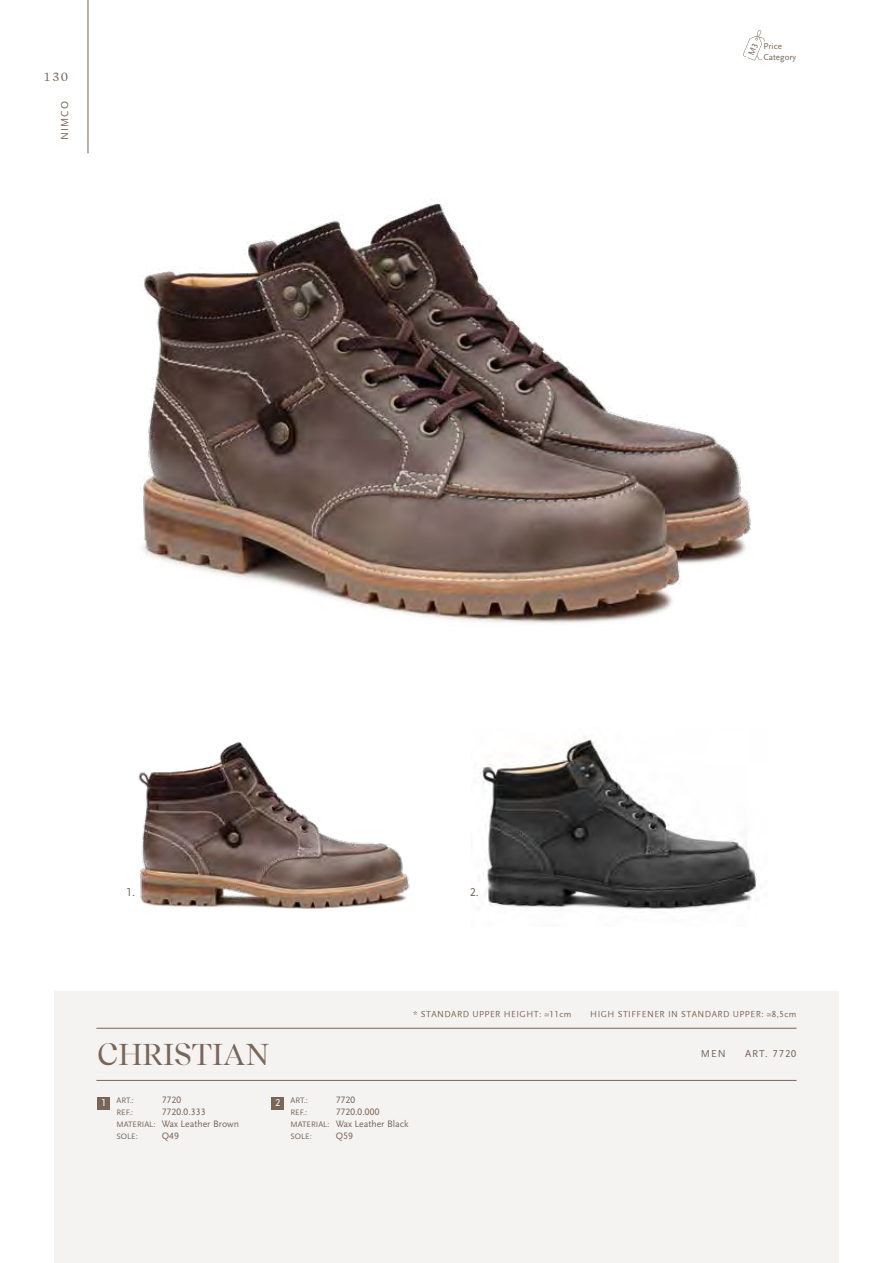
<style>
.page{position:relative;width:893px;height:1263px;background:#fff}
.page>*{position:absolute;margin:0;border:0;box-sizing:border-box;transform-origin:0 0}
.t1{font:30px "Recife Display";color:#796659}
.t2{font:12px "Scala Sans OT";color:#796659}
.t3{font:12px "Recife Text";color:#796659}
.t4{font:10.5px "Scala Sans OT";letter-spacing:.1em;color:#796659}
.t5{font:10.5px "Scala Sans OT";color:#fff}
.t6{font:9.75px/12px "Scala Sans OT";color:#796659}
.t7{font:9px "Scala Sans LF";letter-spacing:.05em;color:#796659}
.t8{font:9px "Scala Sans OT";color:#796659}
.t9{font:8.25px/12px "Scala Sans OT";color:#796659}
</style>
<div class="page">
<hr style="left:88px;top:0;width:1px;height:153px;background:#796659">
<div style="left:54px;top:991px;width:785px;height:272px;background:#f5f3f2"></div>
<hr style="left:96px;top:1028px;width:700px;height:1px;background:#796659">
<hr style="left:96px;top:1080px;width:700px;height:1px;background:#796659">
<div style="left:98px;top:1097px;width:12px;height:12px;background:#796659"></div>
<div style="left:272px;top:1097px;width:12px;height:12px;background:#796659"></div>
<img style="left:138px;top:742px;width:272px;height:167px">
<img style="left:480px;top:736px;width:277px;height:174px">
<img style="left:139px;top:201px;width:612px;height:423px">
<svg style="left:743px;top:30px;width:22px;height:30px"></svg>
<p class="t3" style="left:44px;top:69px;width:26px">130</p>
<p class="t4" style="left:59px;top:140px;width:40px;rotate:-90deg">NIMCO</p>
<p class="t8" style="left:763px;top:41px;width:20px">Price</p>
<p class="t8" style="left:763px;top:52px;width:34px">Category</p>
<p class="t2" style="left:126px;top:886px;width:11px">1.</p>
<p class="t2" style="left:470px;top:886px;width:11px">2.</p>
<p class="t7" style="left:413px;top:1009px;width:160px">* STANDARD UPPER HEIGHT: ~–11cm</p>
<p class="t7" style="left:590px;top:1009px;width:208px">HIGH STIFFENER IN STANDARD UPPER: ~–8,5cm</p>
<h1 class="t1" style="left:98px;top:1032px;width:173px">CHRISTIAN</h1>
<p class="t4" style="left:701px;top:1048px;width:26px">MEN</p>
<p class="t4" style="left:745px;top:1048px;width:53px">ART. 7720</p>
<p class="t9" style="left:116px;top:1094px;width:40px">ART.:<br>REF.:<br>MATERIAL:<br>SOLE:</p>
<p class="t6" style="left:162px;top:1094px;width:79px">7720<br>7720.0.333<br>Wax Leather Brown<br>Q49</p>
<p class="t5" style="left:101px;top:1097px;width:7px">1</p>
<p class="t9" style="left:290px;top:1094px;width:40px">ART.:<br>REF.:<br>MATERIAL:<br>SOLE:</p>
<p class="t6" style="left:336px;top:1094px;width:74px">7720<br>7720.0.000<br>Wax Leather Black<br>Q59</p>
<p class="t5" style="left:275px;top:1097px;width:7px">2</p>
</div>
